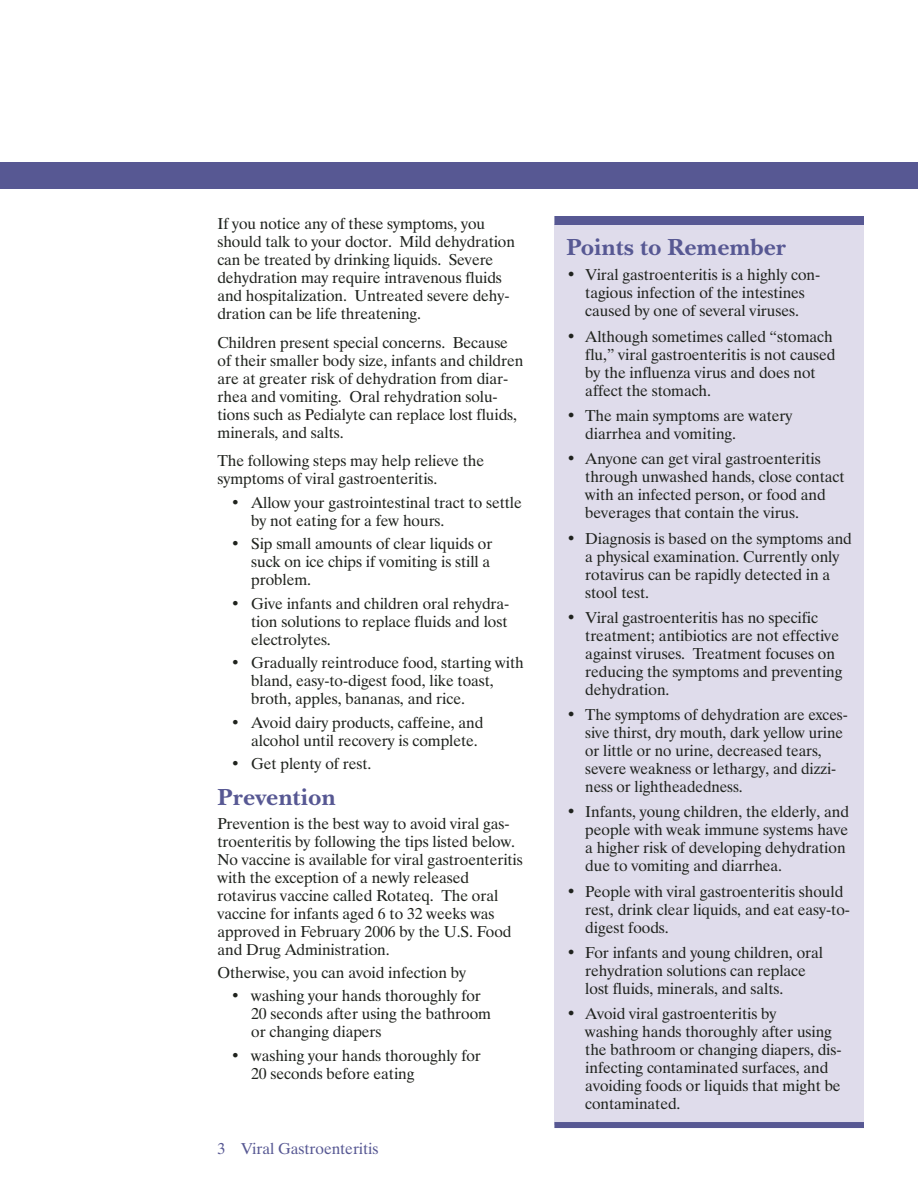
<style>
.page{position:relative;width:918px;height:1188px;background:#fff}
.page>*{position:absolute;margin:0;border:0;box-sizing:border-box;transform-origin:0 0}
.t1{font:700 24px "New Baskerville ITC";color:#575893}
.t2{font:15.75px/18px "Dutch 801 BT";letter-spacing:-.005em;color:#20231e}
.t3{font:15.75px "Dutch 801 BT";letter-spacing:-.005em;color:#575893}
.s1{font-size:16.2px}
</style>
<div class="page">
<div style="left:554px;top:225px;width:310px;height:900px;background:#dfdceb"></div>
<div style="left:0;top:162px;width:918px;height:27px;background:#575893"></div>
<div style="left:554px;top:216px;width:310px;height:9px;background:#575893"></div>
<div style="left:554px;top:1122px;width:310px;height:6px;background:#575893"></div>
<p class="t2" style="left:218px;top:216px;width:299px">If you notice any of these symptoms, you should talk to your doctor. Mild dehydration can be treated by drinking liquids. Severe dehydration may require intravenous fluids and hospitalization. Untreated severe dehy&shy;dration can be life threatening.</p>
<p class="t2" style="left:218px;top:335px;width:307px">Children present special concerns. Because of their smaller body size, infants and children are at greater risk of dehydration from diar&shy;rhea and vomiting. Oral rehydration solu&shy;tions such as Pedialyte can replace lost fluids, minerals, and salts.</p>
<p class="t2" style="left:218px;top:454px;width:268px">The following steps may help relieve the symptoms of viral gastroenteritis.</p>
<p class="t2" style="left:251px;top:495px;width:272px;text-indent:-20px">• Allow your gastrointestinal tract to settle by not eating for a few hours.</p>
<p class="t2" style="left:251px;top:537px;width:243px;text-indent:-20px">• Sip small amounts of clear liquids or suck on ice chips if vomiting is still a problem.</p>
<p class="t2" style="left:251px;top:596px;width:260px;text-indent:-20px">• Give infants and children oral rehydra&shy;tion solutions to replace fluids and lost electrolytes.</p>
<p class="t2" style="left:251px;top:655px;width:274px;text-indent:-20px">• Gradually reintroduce food, starting with bland, easy-to-digest food, like toast, broth, apples, bananas, and rice.</p>
<p class="t2" style="left:251px;top:715px;width:234px;text-indent:-20px">• Avoid dairy products, caffeine, and alcohol until recovery is complete.</p>
<p class="t2" style="left:231px;top:756px;width:142px">• Get plenty of rest.</p>
<h2 class="t1" style="left:218px;top:788px;width:120px">Prevention</h2>
<p class="t2" style="left:218px;top:816px;width:307px">Prevention is the best way to avoid viral gas&shy;troenteritis by following the tips listed below.<br>No vaccine is available for viral gastroenteritis with the exception of a newly released rotavirus vaccine called Rotateq. The oral vaccine for infants aged 6 to 32 weeks was approved in February 2006 by the U.S. Food and Drug Administration.</p>
<p class="t2" style="left:218px;top:965px;width:250px">Otherwise, you can avoid infection by</p>
<p class="t2" style="left:251px;top:989px;width:242px;text-indent:-20px">• washing your hands thoroughly for<br>20 seconds after using the bathroom or changing diapers</p>
<p class="t2" style="left:251px;top:1048px;width:231px;text-indent:-20px">• washing your hands thoroughly for<br>20 seconds before eating</p>
<p class="t3" style="left:218px;top:1143px;width:163px">3 Viral Gastroenteritis</p>
<h2 class="t1" style="left:566px;top:238px;width:221px">Points to Remember</h2>
<p class="t2" style="left:566px;top:268px;width:255px;text-align:center"><span class="s1">•</span> Viral gastroenteritis is a highly con&shy;tagious infection of the intestines caused by one of several viruses.</p>
<p class="t2" style="left:585px;top:329px;width:252px;text-indent:-19px"><span class="s1">•</span> Although sometimes called “stomach flu,” viral gastroenteritis is not caused by the influenza virus and does not affect the stomach.</p>
<p class="t2" style="left:585px;top:408px;width:209px;text-indent:-19px"><span class="s1">•</span> The main symptoms are watery diarrhea and vomiting.</p>
<p class="t2" style="left:585px;top:451px;width:261px;text-indent:-19px"><span class="s1">•</span> Anyone can get viral gastroenteritis through unwashed hands, close contact with an infected person, or food and beverages that contain the virus.</p>
<p class="t2" style="left:585px;top:531px;width:268px;text-indent:-19px"><span class="s1">•</span> Diagnosis is based on the symptoms and a physical examination. Currently only rotavirus can be rapidly detected in a stool test.</p>
<p class="t2" style="left:585px;top:610px;width:259px;text-indent:-19px"><span class="s1">•</span> Viral gastroenteritis has no specific treatment; antibiotics are not effective against viruses. Treatment focuses on reducing the symptoms and preventing dehydration.</p>
<p class="t2" style="left:585px;top:707px;width:264px;text-indent:-19px"><span class="s1">•</span> The symptoms of dehydration are exces&shy;sive thirst, dry mouth, dark yellow urine or little or no urine, decreased tears, severe weakness or lethargy, and dizzi&shy;ness or lightheadedness.</p>
<p class="t2" style="left:585px;top:805px;width:265px;text-indent:-19px"><span class="s1">•</span> Infants, young children, the elderly, and people with weak immune systems have a higher risk of developing dehydration due to vomiting and diarrhea.</p>
<p class="t2" style="left:585px;top:884px;width:266px;text-indent:-19px"><span class="s1">•</span> People with viral gastroenteritis should rest, drink clear liquids, and eat easy-to&shy;digest foods.</p>
<p class="t2" style="left:585px;top:945px;width:239px;text-indent:-19px"><span class="s1">•</span> For infants and young children, oral rehydration solutions can replace lost fluids, minerals, and salts.</p>
<p class="t2" style="left:585px;top:1007px;width:258px;text-indent:-19px"><span class="s1">•</span> Avoid viral gastroenteritis by<br>washing hands thoroughly after using the bathroom or changing diapers, dis&shy;infecting contaminated surfaces, and avoiding foods or liquids that might be contaminated.</p>
</div>
